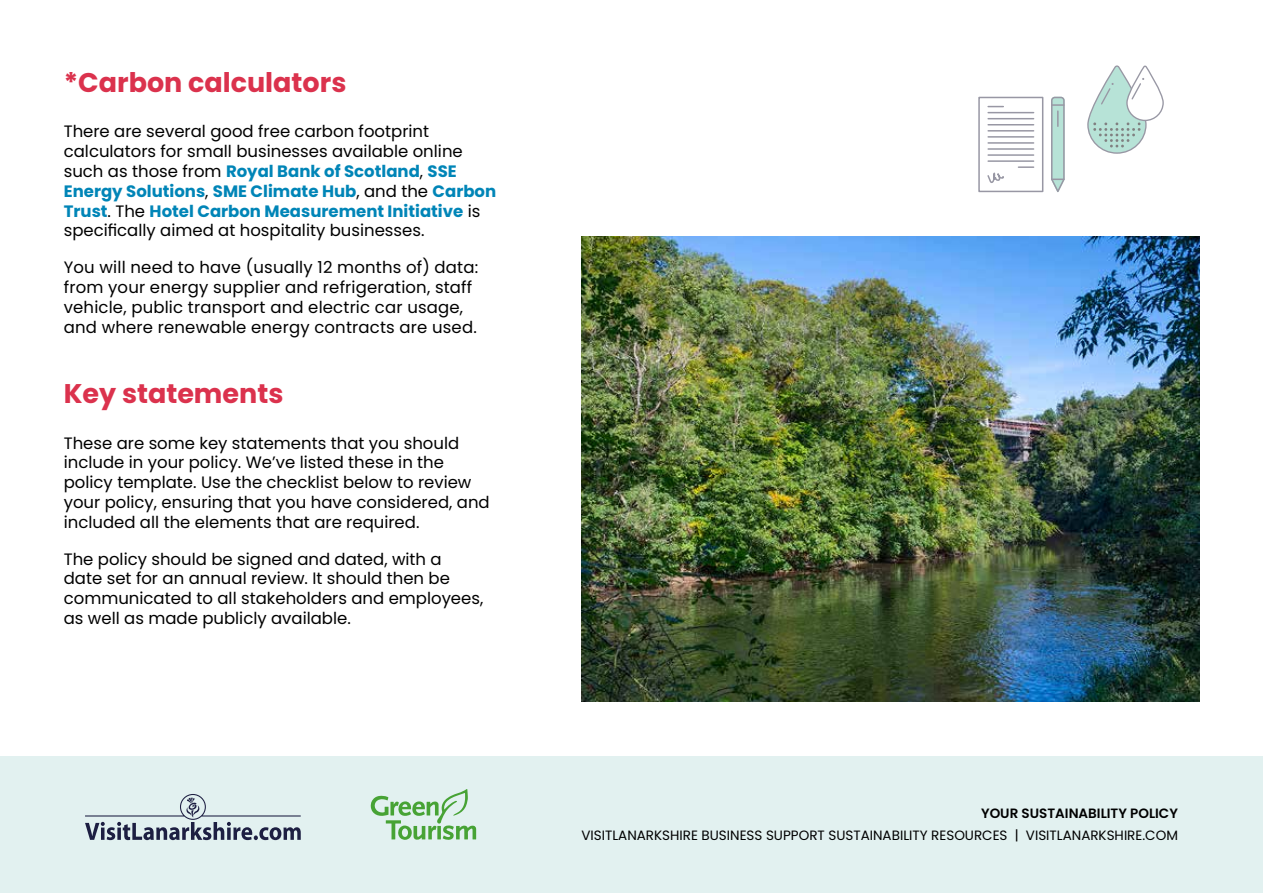
<style>
.page{position:relative;width:1263px;height:893px;background:#fff}
.page>*{position:absolute;margin:0;border:0;box-sizing:border-box;transform-origin:0 0}
.t1{font:700 27px "Poppins";color:#db324d}
.t2{font:16.5px/19.8px "Poppins";color:#000}
.t3{font:13.5px "Poppins";color:#000}
.t4{font:600 13.5px "Poppins";color:#000}
.s1{font-weight:700;color:#0085b7}
</style>
<div class="page">
<div style="left:0;top:757px;width:1263px;height:136px;background:#e2f1f0"></div>
<svg style="left:371px;top:789px;width:105px;height:51px"></svg>
<svg style="left:85px;top:794px;width:216px;height:46px"></svg>
<img style="left:581px;top:237px;width:618px;height:465px">
<svg style="left:1087px;top:65px;width:77px;height:89px"></svg>
<svg style="left:1051px;top:96px;width:14px;height:97px"></svg>
<svg style="left:988px;top:106px;width:15px;height:1px"></svg>
<hr style="left:988px;top:112px;width:45px;height:1px;background:#313049">
<hr style="left:988px;top:118px;width:45px;height:1px;background:#313049">
<hr style="left:988px;top:124px;width:45px;height:2px;background:#313049">
<hr style="left:988px;top:130px;width:45px;height:2px;background:#313049">
<hr style="left:988px;top:136px;width:45px;height:2px;background:#313049">
<hr style="left:988px;top:142px;width:45px;height:2px;background:#313049">
<hr style="left:988px;top:148px;width:45px;height:2px;background:#313049">
<hr style="left:988px;top:154px;width:45px;height:2px;background:#313049">
<hr style="left:988px;top:160px;width:45px;height:2px;background:#313049">
<svg style="left:1018px;top:166px;width:15px;height:2px"></svg>
<svg style="left:986px;top:161px;width:19px;height:32px"></svg>
<h1 class="t1" style="left:64px;top:67px;width:284px">*Carbon calculators</h1>
<p class="t2" style="left:64px;top:122px;width:434px">There are several good free carbon footprint calculators for small businesses available online such as those from <span class="s1">Royal Bank of Scotland</span>, <span class="s1">SSE Energy Solutions</span>, <span class="s1">SME Climate Hub</span>, and the <span class="s1">Carbon Trust</span>. The <span class="s1">Hotel Carbon Measurement Initiative</span> is specifically aimed at hospitality businesses.</p>
<p class="t2" style="left:64px;top:258px;width:416px">You will need to have (usually 12 months of) data: from your energy supplier and refrigeration, staff vehicle, public transport and electric car usage, and where renewable energy contracts are used.</p>
<h1 class="t1" style="left:64px;top:378px;width:221px">Key statements</h1>
<p class="t2" style="left:64px;top:433px;width:427px">These are some key statements that you should include in your policy. We’ve listed these in the policy template. Use the checklist below to review your policy, ensuring that you have considered, and included all the elements that are required.</p>
<p class="t2" style="left:64px;top:549px;width:421px">The policy should be signed and dated, with a date set for an annual review. It should then be communicated to all stakeholders and employees, as well as made publicly available.</p>
<p class="t4" style="left:981px;top:805px;width:198px">YOUR SUSTAINABILITY POLICY</p>
<p class="t3" style="left:581px;top:827px;width:598px">VISITLANARKSHIRE BUSINESS SUPPORT SUSTAINABILITY RESOURCES | VISITLANARKSHIRE.COM</p>
</div>
